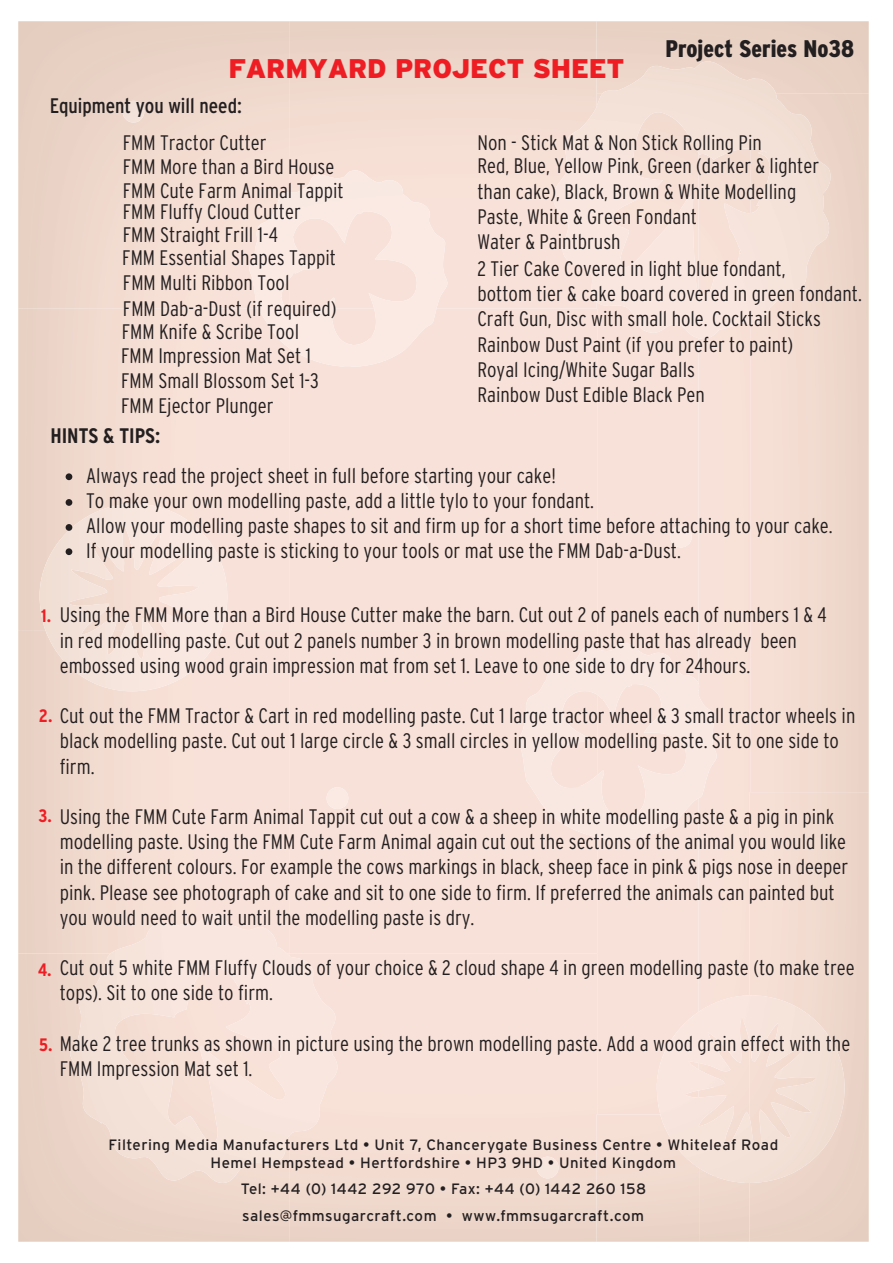
<style>
.page{position:relative;width:893px;height:1263px;background:#fff}
.page>*{position:absolute;margin:0;border:0;box-sizing:border-box;transform-origin:0 0}
.t1{font:900 27px "Interstate";letter-spacing:-.01em;color:#ee1d23}
.t2{font:900 condensed 24px "Interstate";color:#231f20}
.t3{font:300 condensed 21px/25.2px "Interstate";color:#231f20}
.t4{font:condensed 21px "Interstate";color:#231f20}
.t5{font:700 condensed 21px "Interstate";color:#231f20}
.t6{font:700 condensed 18px "Interstate";color:#ee1d23}
.t7{font:15px/18px "Interstate";letter-spacing:.03em;color:#231f20;text-align:center}
</style>
<div class="page">
<div style="left:597px;top:94px;width:152px;height:662px;background:#f8e1d8"></div>
<div style="left:597px;top:756px;width:152px;height:358px;background:#f8e1d8"></div>
<svg style="left:699px;top:1180px;width:50px;height:3px"></svg>
<img style="left:18px;top:21px;width:579px;height:1221px">
<img style="left:596px;top:21px;width:273px;height:73px">
<img style="left:749px;top:94px;width:120px;height:1148px">
<div style="left:698px;top:148px;width:52px;height:535px;background:#f8e1d7"></div>
<img style="left:553px;top:62px;width:150px;height:240px">
<div style="left:519px;top:644px;width:198px;height:195px;background:#f9e7e0"></div>
<img style="left:77px;top:504px;width:57px;height:19px">
<img style="left:70px;top:916px;width:135px;height:196px">
<img style="left:656px;top:995px;width:95px;height:185px">
<img style="left:249px;top:171px;width:101px;height:175px">
<img style="left:670px;top:526px;width:22px;height:21px;border-radius:11px">
<img style="left:327px;top:787px;width:21px;height:22px;border-radius:11px">
<img style="left:407px;top:482px;width:22px;height:22px;border-radius:11px">
<img style="left:537px;top:1157px;width:22px;height:21px;border-radius:11px">
<img style="left:123px;top:101px;width:21px;height:22px;border-radius:11px">
<div style="left:66px;top:524px;width:6px;height:7px;background:#231f20;border-radius:50%"></div>
<div style="left:66px;top:548px;width:6px;height:7px;background:#231f20;border-radius:50%"></div>
<div style="left:66px;top:499px;width:6px;height:7px;background:#231f20;border-radius:50%"></div>
<div style="left:66px;top:473px;width:6px;height:7px;background:#231f20;border-radius:50%"></div>
<p class="t2" style="left:665px;top:36px;width:190px">Project Series No38</p>
<p class="t1" style="left:228px;top:53px;width:398px">FARMYARD PROJECT SHEET</p>
<p class="t4" style="left:50px;top:94px;width:194px">Equipment you will need:</p>
<p class="t3" style="left:123px;top:131px;width:223px;line-height:23.7px">FMM Tractor Cutter<br>FMM More than a Bird House<br>FMM Cute Farm Animal Tappit</p>
<p class="t3" style="left:122px;top:200px;width:215px;line-height:23px">FMM Fluffy Cloud Cutter<br>FMM Straight Frill 1-4<br>FMM Essential Shapes Tappit</p>
<p class="t3" style="left:121px;top:270px;width:217px;line-height:24.6px">FMM Multi Ribbon Tool<br>FMM Dab-a-Dust (if required)<br>FMM Knife &amp; Scribe Tool<br>FMM Impression Mat Set 1<br>FMM Small Blossom Set 1-3<br>FMM Ejector Plunger</p>
<p class="t3" style="left:477px;top:131px;width:343px;line-height:23px">Non - Stick Mat &amp; Non Stick Rolling Pin<br>Red, Blue, Yellow Pink, Green (darker &amp; lighter</p>
<p class="t3" style="left:477px;top:178px;width:386px">than cake), Black, Brown &amp; White Modelling<br>Paste, White &amp; Green Fondant<br>Water &amp; Paintbrush<br>2 Tier Cake Covered in light blue fondant,<br>bottom tier &amp; cake board covered in green fondant.<br>Craft Gun, Disc with small hole. Cocktail Sticks Rainbow Dust Paint (if you prefer to paint)<br>Royal Icing/White Sugar Balls<br>Rainbow Dust Edible Black Pen</p>
<p class="t5" style="left:50px;top:423px;width:111px">HINTS &amp; TIPS:</p>
<p class="t3" style="left:86px;top:463px;width:748px">Always read the project sheet in full before starting your cake!<br>To make your own modelling paste, add a little tylo to your fondant.<br>Allow your modelling paste shapes to sit and firm up for a short time before attaching to your cake.<br>If your modelling paste is sticking to your tools or mat use the FMM Dab-a-Dust.</p>
<p class="t6" style="left:41px;top:606px;width:12px">1.</p>
<p class="t6" style="left:39px;top:706px;width:15px">2.</p>
<p class="t6" style="left:38px;top:806px;width:15px">3.</p>
<p class="t6" style="left:38px;top:959px;width:15px">4.</p>
<p class="t6" style="left:39px;top:1035px;width:15px">5.</p>
<p class="t3" style="left:60px;top:602px;width:768px">Using the FMM More than a Bird House Cutter make the barn. Cut out 2 of panels each of numbers 1 &amp; 4 in red modelling paste. Cut out 2 panels number 3 in brown modelling paste that has already been embossed using wood grain impression mat from set 1. Leave to one side to dry for 24hours.</p>
<p class="t3" style="left:60px;top:703px;width:797px">Cut out the FMM Tractor &amp; Cart in red modelling paste. Cut 1 large tractor wheel &amp; 3 small tractor wheels in black modelling paste. Cut out 1 large circle &amp; 3 small circles in yellow modelling paste. Sit to one side to firm.</p>
<p class="t3" style="left:60px;top:804px;width:790px">Using the FMM Cute Farm Animal Tappit cut out a cow &amp; a sheep in white modelling paste &amp; a pig in pink modelling paste. Using the FMM Cute Farm Animal again cut out the sections of the animal you would like in the different colours. For example the cows markings in black, sheep face in pink &amp; pigs nose in deeper pink. Please see photograph of cake and sit to one side to firm. If preferred the animals can painted but you would need to wait until the modelling paste is dry.</p>
<p class="t3" style="left:60px;top:955px;width:797px">Cut out 5 white FMM Fluffy Clouds of your choice &amp; 2 cloud shape 4 in green modelling paste (to make tree tops). Sit to one side to firm.</p>
<p class="t3" style="left:60px;top:1031px;width:792px">Make 2 tree trunks as shown in picture using the brown modelling paste. Add a wood grain effect with the<br>FMM Impression Mat set 1.</p>
<p class="t7" style="left:108px;top:1135px;width:671px">Filtering Media Manufacturers Ltd • Unit 7, Chancerygate Business Centre • Whiteleaf Road<br>Hemel Hempstead • Hertfordshire • HP3 9HD • United Kingdom</p>
<p class="t7" style="left:241px;top:1175px;width:407px;line-height:26.5px;text-align:left">Tel: +44 (0) 1442 292 970 • Fax: +44 (0) 1442 260 158 sales@fmmsugarcraft.com • www.fmmsugarcraft.com</p>
</div>
